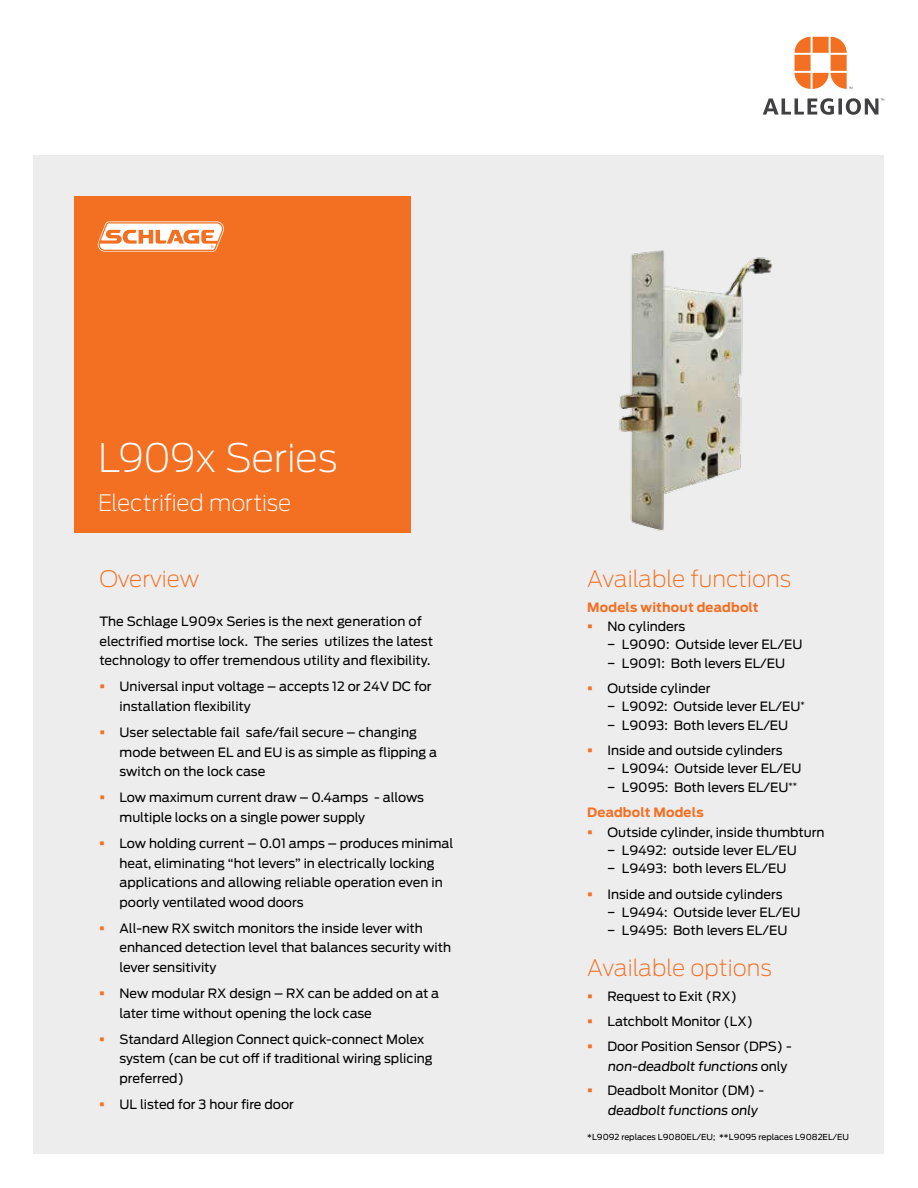
<style>
.page{position:relative;width:918px;height:1188px;background:#fff}
.page>*{position:absolute;margin:0;border:0;box-sizing:border-box;transform-origin:0 0}
.t1{font:200 39px "Antenna";letter-spacing:-.015em;color:#fff}
.t2{font:200 22.5px "Antenna";color:#f36f21}
.t3{font:200 22.5px "Antenna";letter-spacing:-.005em;color:#fff}
.t4{font:12.75px/19.5px "Antenna";color:#000}
.t5{font:700 12.75px "Antenna";letter-spacing:.015em;color:#f36f21}
.t6{font:8.25px "Antenna";color:#000}
.s1{color:#f36f21}
</style>
<div class="page">
<svg style="left:795px;top:37px;width:57px;height:52px"></svg>
<svg style="left:763px;top:98px;width:121px;height:17px"></svg>
<div style="left:34px;top:155px;width:850px;height:999px;background:#ededee"></div>
<div style="left:74px;top:197px;width:337px;height:336px;background:#f36f21"></div>
<svg style="left:98px;top:221px;width:126px;height:31px"></svg>
<img style="left:619px;top:250px;width:154px;height:281px">
<h1 class="t1" style="left:98px;top:436px;width:241px">L909x Series</h1>
<h2 class="t3" style="left:98px;top:490px;width:195px">Electrified mortise</h2>
<h2 class="t2" style="left:99px;top:566px;width:101px">Overview</h2>
<p class="t4" style="left:99px;top:612px;width:335px">The Schlage L909x Series is the next generation of electrified mortise lock. The series utilizes the latest technology to offer tremendous utility and flexibility.</p>
<p class="t4" style="left:120px;top:677px;width:314px;text-indent:-20px"><span class="s1">▪</span> Universal input voltage – accepts 12 or 24V DC for installation flexibility</p>
<p class="t4" style="left:120px;top:723px;width:319px;text-indent:-20px"><span class="s1">▪</span> User selectable fail safe/fail secure – changing mode between EL and EU is as simple as flipping a switch on the lock case</p>
<p class="t4" style="left:120px;top:788px;width:306px;text-indent:-20px"><span class="s1">▪</span> Low maximum current draw – 0.4amps - allows multiple locks on a single power supply</p>
<p class="t4" style="left:120px;top:834px;width:335px;text-indent:-20px"><span class="s1">▪</span> Low holding current – 0.01 amps – produces minimal heat, eliminating “hot levers” in electrically locking applications and allowing reliable operation even in poorly ventilated wood doors</p>
<p class="t4" style="left:120px;top:919px;width:333px;text-indent:-20px"><span class="s1">▪</span> All-new RX switch monitors the inside lever with enhanced detection level that balances security with lever sensitivity</p>
<p class="t4" style="left:120px;top:984px;width:321px;text-indent:-20px"><span class="s1">▪</span> New modular RX design – RX can be added on at a later time without opening the lock case</p>
<p class="t4" style="left:120px;top:1030px;width:315px;text-indent:-20px"><span class="s1">▪</span> Standard Allegion Connect quick-connect Molex system (can be cut off if traditional wiring splicing preferred)</p>
<p class="t4" style="left:99px;top:1095px;width:196px"><span class="s1">▪</span> UL listed for 3 hour fire door</p>
<h2 class="t2" style="left:587px;top:566px;width:205px">Available functions</h2>
<p class="t5" style="left:587px;top:600px;width:173px">Models without deadbolt</p>
<p class="t4" style="left:607px;top:618px;width:197px;line-height:18.3px;text-indent:-19px"><span class="s1">▪</span> No cylinders<br>− L9090: Outside lever EL/EU − L9091: Both levers EL/EU</p>
<p class="t4" style="left:607px;top:680px;width:200px;line-height:18.3px;text-indent:-19px"><span class="s1">▪</span> Outside cylinder<br>− L9092: Outside lever EL/EU<sup>* </sup>− L9093: Both levers EL/EU</p>
<p class="t4" style="left:607px;top:742px;width:196px;line-height:18.3px;text-indent:-19px"><span class="s1">▪</span> Inside and outside cylinders<br>− L9094: Outside lever EL/EU − L9095: Both levers EL/EU<sup>**</sup></p>
<p class="t5" style="left:587px;top:805px;width:118px">Deadbolt Models</p>
<p class="t4" style="left:607px;top:823px;width:219px;line-height:18.3px;text-indent:-19px"><span class="s1">▪</span> Outside cylinder, inside thumbturn − L9492: outside lever EL/EU<br>− L9493: both levers EL/EU</p>
<p class="t4" style="left:607px;top:885px;width:195px;line-height:18.3px;text-indent:-19px"><span class="s1">▪</span> Inside and outside cylinders<br>− L9494: Outside lever EL/EU − L9495: Both levers EL/EU</p>
<h2 class="t2" style="left:587px;top:955px;width:186px">Available options</h2>
<p class="t4" style="left:587px;top:987px;width:151px"><span class="s1">▪</span> Request to Exit (RX)</p>
<p class="t4" style="left:587px;top:1012px;width:167px"><span class="s1">▪</span> Latchbolt Monitor (LX)</p>
<p class="t4" style="left:608px;top:1037px;width:186px;text-indent:-20px"><span class="s1">▪</span> Door Position Sensor (DPS) - non-deadbolt functions only</p>
<p class="t4" style="left:608px;top:1081px;width:158px;text-indent:-20px"><span class="s1">▪</span> Deadbolt Monitor (DM) - deadbolt functions only</p>
<p class="t6" style="left:587px;top:1132px;width:263px">*L9092 replaces L9080EL/EU; **L9095 replaces L9082EL/EU</p>
</div>
